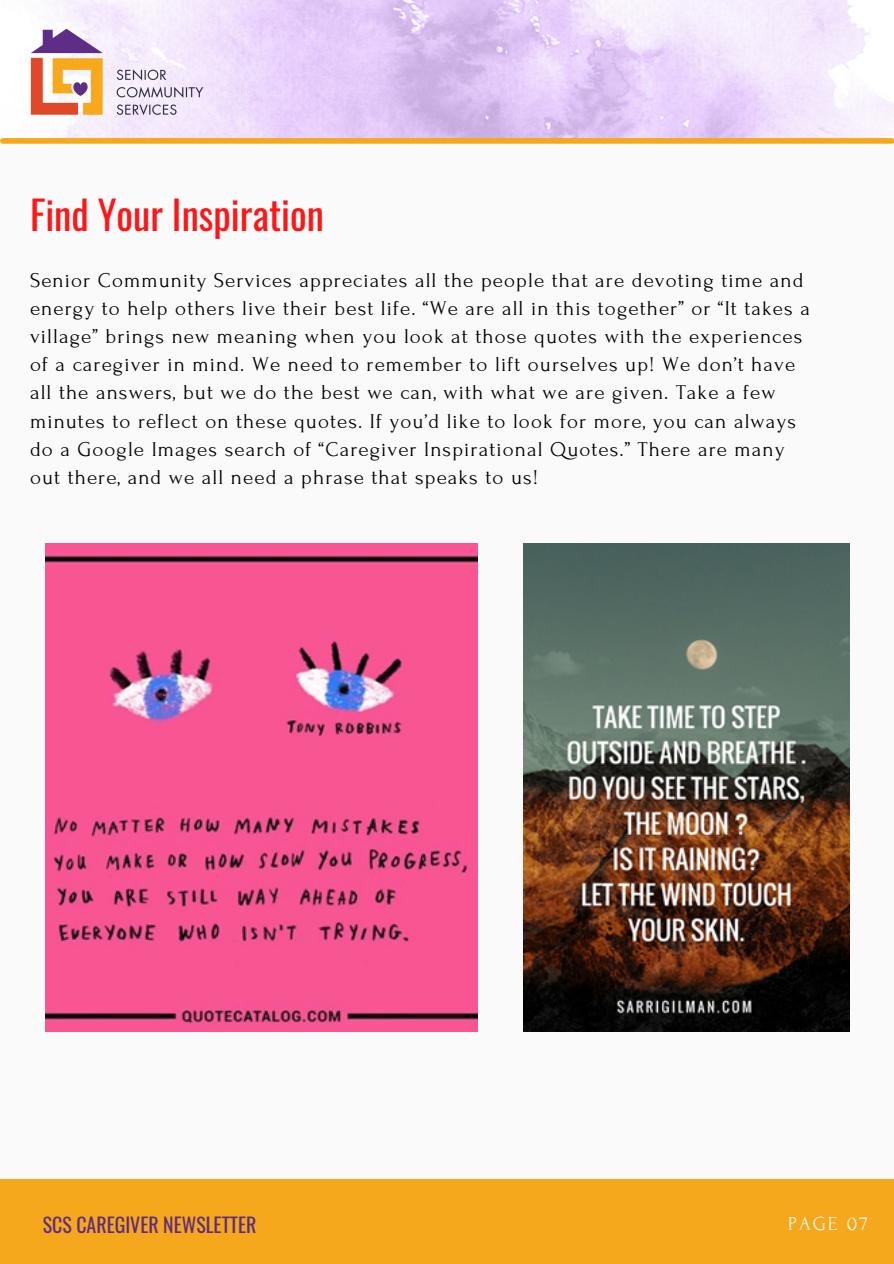
<style>
.page{position:relative;width:894px;height:1264px;background:#fff}
.page>*{position:absolute;margin:0;border:0;box-sizing:border-box;transform-origin:0 0}
.t1{font:39.15px "Oswald";color:#ff1616}
.t2{font:21px/28.2px "Forum";letter-spacing:.05em;color:#000}
.t3{font:19.8px "Oswald";color:#5d2b85}
.t4{font:19.8px "Forum";letter-spacing:.1em;color:#fafafa}
</style>
<div class="page">
<div style="left:0;top:0;width:893px;height:1263px;background:#fafafa"></div>
<div style="left:0;top:1178px;width:893px;height:85px;background:#f5a81c"></div>
<img style="left:0;top:0;width:893px;height:141px">
<img style="left:30px;top:29px;width:173px;height:86px">
<div style="left:3px;top:138px;width:888px;height:6px;background:#f5a81c"></div>
<img style="left:45px;top:544px;width:432px;height:487px">
<img style="left:523px;top:544px;width:325px;height:487px">
<p class="t1" style="left:30px;top:184px;width:295px">Find Your Inspiration</p>
<p class="t2" style="left:30px;top:266px;width:781px">Senior Community Services appreciates all the people that are devoting time and energy to help others live their best life. “We are all in this together” or “It takes a village” brings new meaning when you look at those quotes with the experiences of a caregiver in mind. We need to remember to lift ourselves up! We don’t have all the answers, but we do the best we can, with what we are given. Take a few minutes to reflect on these quotes. If you’d like to look for more, you can always do a Google Images search of “Caregiver Inspirational Quotes.” There are many out there, and we all need a phrase that speaks to us!</p>
<p class="t3" style="left:43px;top:1209px;width:215px">SCS CAREGIVER NEWSLETTER</p>
<p class="t4" style="left:788px;top:1212px;width:81px">PAGE 07</p>
</div>
